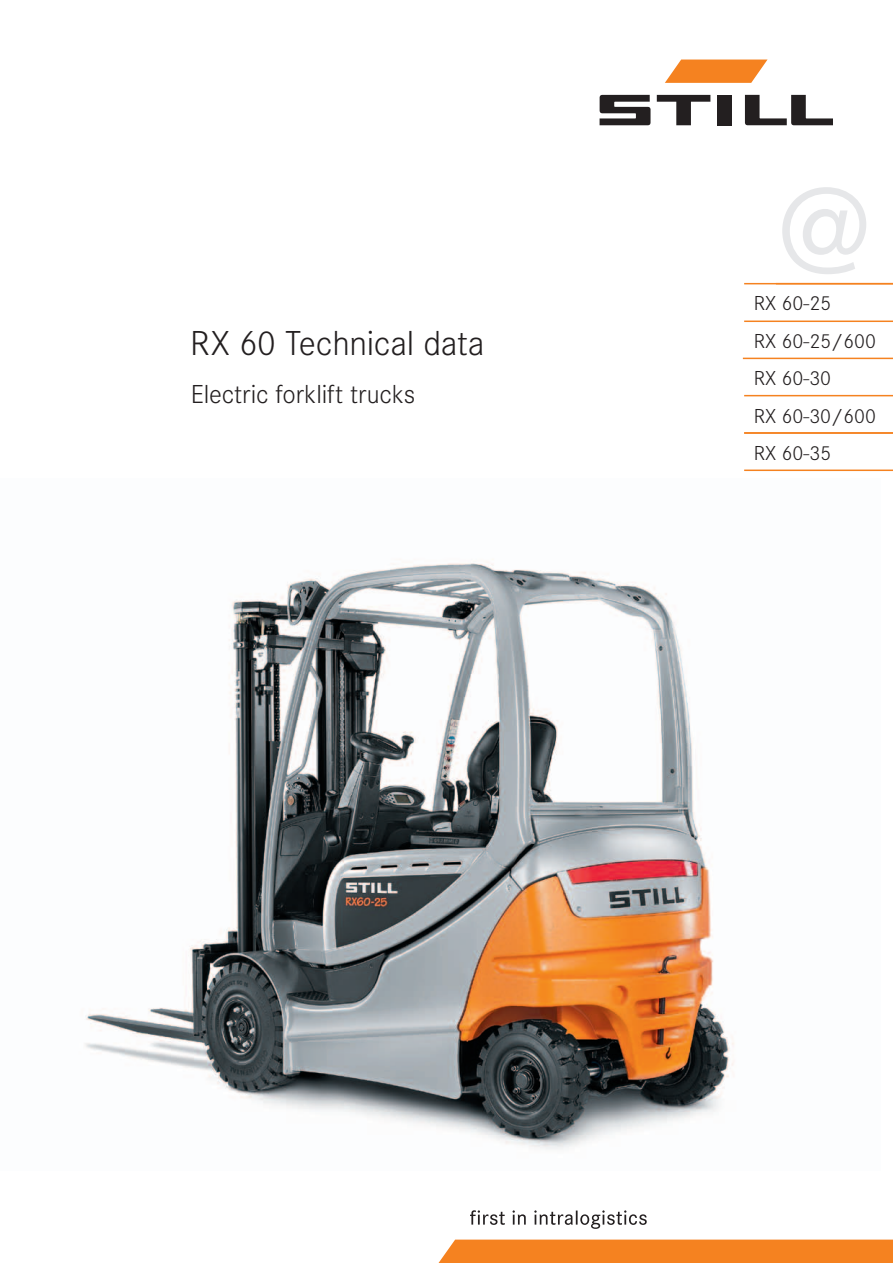
<style>
.page{position:relative;width:893px;height:1263px;background:#fff}
.page>*{position:absolute;margin:0;border:0;box-sizing:border-box;transform-origin:0 0}
.t1{font:500 126px "Corporate S";color:#e6e7e9}
.t2{font:300 36px "Corporate S";letter-spacing:-.01em;color:#231f20}
.t3{font:300 27px "Corporate S";letter-spacing:-.005em;color:#231f20}
.t4{font:300 21px/37.5px "Corporate S";color:#231f20}
</style>
<div class="page">
<img style="left:85px;top:561px;width:649px;height:588px">
<svg style="left:470px;top:1210px;width:177px;height:19px"></svg>
<svg style="left:657px;top:95px;width:53px;height:30px"></svg>
<div style="left:717px;top:95px;width:14px;height:30px;background:#231f20"></div>
<svg style="left:600px;top:95px;width:50px;height:30px"></svg>
<svg style="left:745px;top:95px;width:88px;height:30px"></svg>
<svg style="left:665px;top:60px;width:102px;height:23px;background:#f69543"></svg>
<div style="left:439px;top:1239px;width:454px;height:24px;background:#f58220"></div>
<hr style="left:744px;top:395px;width:149px;height:1px;background:#f58220">
<hr style="left:744px;top:432px;width:149px;height:2px;background:#f58220">
<hr style="left:743px;top:358px;width:150px;height:1px;background:#f58220">
<hr style="left:744px;top:283px;width:149px;height:1px;background:#f58220">
<hr style="left:744px;top:320px;width:149px;height:2px;background:#f58220">
<hr style="left:744px;top:469px;width:149px;height:2px;background:#f58220">
<h2 class="t2" style="left:190px;top:322px;width:296px">RX 60 Technical data</h2>
<p class="t3" style="left:191px;top:378px;width:226px">Electric forklift trucks</p>
<h1 class="t1" style="left:778px;top:159px;width:94px">@</h1>
<p class="t4" style="left:754px;top:285px;width:124px">RX 60-25<br>RX 60-25/600<br>RX 60-30<br>RX 60-30/600<br>RX 60-35</p>
</div>
